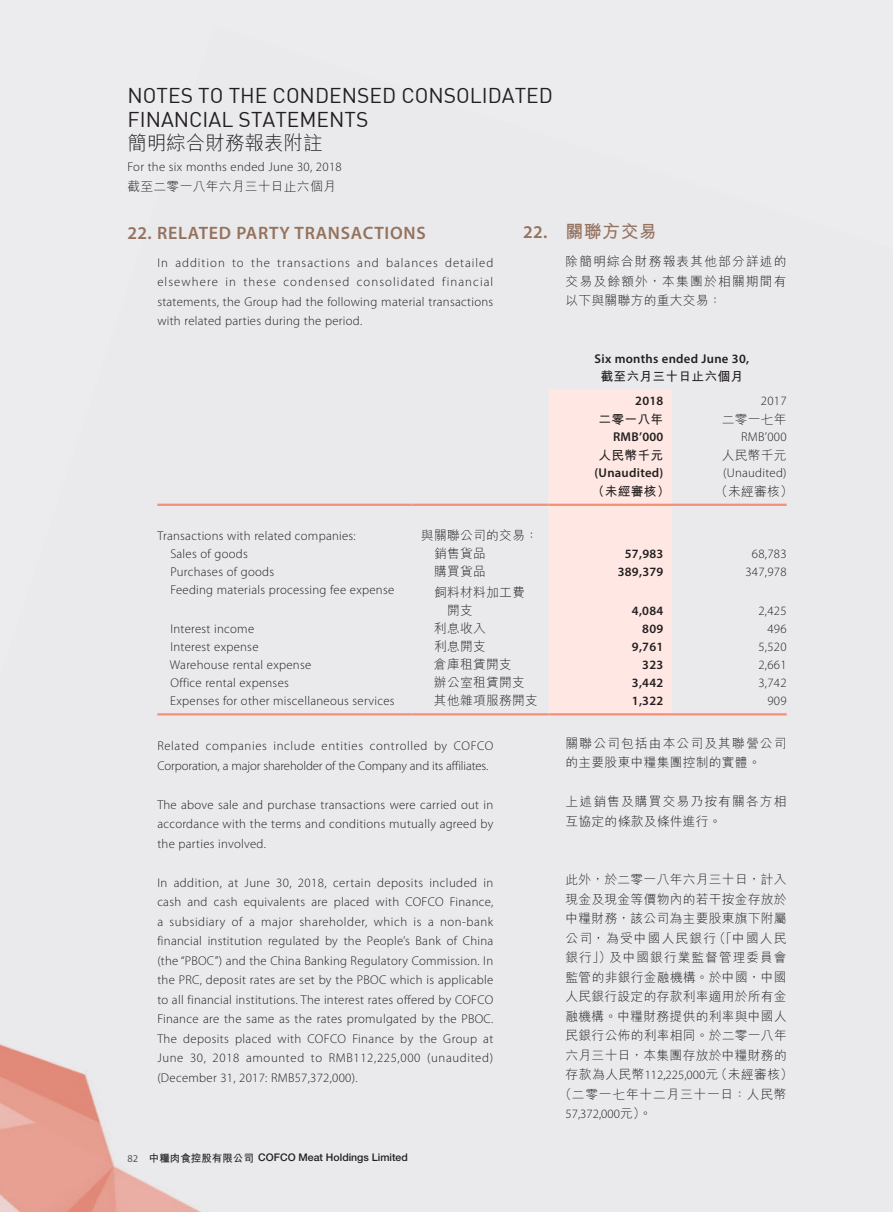
<style>
.page{position:relative;width:893px;height:1212px;background:#fff}
.page>*{position:absolute;margin:0;border:0;box-sizing:border-box;transform-origin:0 0}
.t1{font:21px/24px "DIN";color:#231f20}
.t2{font:300 19.5px "M Hei HK";color:#231f20}
.t3{font:600 18px "Myriad Pro";letter-spacing:.04em;color:#94725e}
.t4{font:700 18px "M Hei HK";letter-spacing:.02em;color:#94725e}
.t5{font:300 12.75px/19.5px "Myriad Pro";letter-spacing:.02em;color:#231f20;text-align:justify}
.t6{font:300 12.75px/19.5px "M Hei HK";letter-spacing:.025em;color:#231f20}
.t7{font:300 12.75px/19.5px "Myriad Pro";letter-spacing:-.01em;color:#231f20}
.t8{font:600 12.75px "Myriad Pro";letter-spacing:.02em;color:#231f20}
.t9{font:300 12.75px/19.5px "M Hei HK";letter-spacing:.09em;color:#231f20}
.t10{font:700 12.75px "M Hei HK";letter-spacing:.02em;color:#231f20}
.t11{font:500 10.5px "Helvetica Neue LT Std";color:#231f20}
.s1{font-family:"Myriad Pro";font-weight:600}
.s2{font-family:"Myriad Pro"}
.s3{font-family:"M Hei HK"}
.s4{font-family:"Myriad Pro";font-weight:400;color:#57585a}
.s5{font-family:"M Hei HK";font-weight:700}
</style>
<div class="page">
<div style="left:0;top:26px;width:893px;height:1186px;background:#eaeaec"></div>
<div style="left:549px;top:389px;width:123px;height:324px;background:#ffe8e4"></div>
<hr style="left:157px;top:504px;width:255px;height:2px;background:#f48f7c">
<hr style="left:412px;top:504px;width:137px;height:2px;background:#f48f7c">
<hr style="left:549px;top:504px;width:123px;height:2px;background:#f48f7c">
<hr style="left:672px;top:504px;width:115px;height:2px;background:#f48f7c">
<hr style="left:157px;top:713px;width:255px;height:2px;background:#f48f7c">
<hr style="left:412px;top:713px;width:137px;height:2px;background:#f48f7c">
<hr style="left:549px;top:713px;width:123px;height:2px;background:#f48f7c">
<hr style="left:672px;top:713px;width:115px;height:2px;background:#f48f7c">
<h1 class="t1" style="left:128px;top:83px;width:427px">NOTES TO THE CONDENSED CONSOLIDATED<br>FINANCIAL STATEMENTS</h1>
<h2 class="t2" style="left:128px;top:130px;width:196px">簡明綜合財務報表附註</h2>
<p class="t5" style="left:128px;top:157px;width:216px">For the six months ended June 30, 2018</p>
<p class="t6" style="left:128px;top:176px;width:210px">截至二零一八年六月三十日止六個月</p>
<h3 class="t3" style="left:128px;top:221px;width:300px">22. RELATED PARTY TRANSACTIONS</h3>
<p class="t5" style="left:157px;top:253px;width:338px">In addition to the transactions and balances detailed elsewhere in these condensed consolidated financial statements, the Group had the following material transactions with related parties during the period.</p>
<h3 class="t4" style="left:523px;top:218px;width:136px"><span class="s1">22.</span> 關聯方交易</h3>
<p class="t6" style="left:566px;top:251px;width:223px;text-align:justify">除簡明綜合財務報表其他部分詳述的交易及餘額外，本集團於相關期間有以下與關聯方的重大交易：</p>
<p class="t8" style="left:595px;top:350px;width:156px">Six months ended June 30,</p>
<p class="t10" style="left:600px;top:367px;width:144px">截至六月三十日止六個月</p>
<p class="t8" style="left:635px;top:393px;width:30px">2018</p>
<p class="t5" style="left:761px;top:391px;width:27px">2017</p>
<p class="t10" style="left:599px;top:410px;width:66px">二零一八年</p>
<p class="t6" style="left:722px;top:409px;width:66px">二零一七年</p>
<p class="t8" style="left:613px;top:429px;width:52px">RMB’000</p>
<p class="t5" style="left:741px;top:427px;width:47px">RMB’000</p>
<p class="t10" style="left:598px;top:446px;width:66px">人民幣千元</p>
<p class="t6" style="left:722px;top:445px;width:66px">人民幣千元</p>
<p class="t8" style="left:594px;top:465px;width:70px">(Unaudited)</p>
<p class="t5" style="left:723px;top:463px;width:65px">(Unaudited)</p>
<p class="t10" style="left:592px;top:482px;width:79px">（未經審核）</p>
<p class="t6" style="left:715px;top:481px;width:79px">（未經審核）</p>
<p class="t5" style="left:157px;top:526px;width:200px">Transactions with related companies:</p>
<p class="t6" style="left:421px;top:525px;width:118px">與關聯公司的交易：</p>
<p class="t5" style="left:170px;top:544px;width:79px">Sales of goods</p>
<p class="t6" style="left:434px;top:543px;width:53px">銷售貨品</p>
<p class="t8" style="left:625px;top:545px;width:40px">57,983</p>
<p class="t5" style="left:752px;top:544px;width:36px">68,783</p>
<p class="t5" style="left:170px;top:562px;width:105px">Purchases of goods</p>
<p class="t6" style="left:434px;top:561px;width:53px">購買貨品</p>
<p class="t8" style="left:618px;top:563px;width:47px">389,379</p>
<p class="t5" style="left:745px;top:562px;width:43px">347,978</p>
<p class="t5" style="left:170px;top:580px;width:225px">Feeding materials processing fee expense</p>
<p class="t6" style="left:447px;top:583px;width:79px;line-height:18px;text-indent:-13px">飼料材料加工費開支</p>
<p class="t8" style="left:632px;top:602px;width:33px">4,084</p>
<p class="t5" style="left:758px;top:601px;width:30px">2,425</p>
<p class="t5" style="left:170px;top:619px;width:85px">Interest income</p>
<p class="t6" style="left:434px;top:618px;width:53px">利息收入</p>
<p class="t8" style="left:642px;top:620px;width:23px">809</p>
<p class="t5" style="left:767px;top:619px;width:21px">496</p>
<p class="t5" style="left:170px;top:637px;width:90px">Interest expense</p>
<p class="t6" style="left:434px;top:636px;width:53px">利息開支</p>
<p class="t8" style="left:632px;top:638px;width:33px">9,761</p>
<p class="t5" style="left:758px;top:637px;width:30px">5,520</p>
<p class="t5" style="left:170px;top:655px;width:143px">Warehouse rental expense</p>
<p class="t6" style="left:434px;top:654px;width:79px">倉庫租賃開支</p>
<p class="t8" style="left:642px;top:656px;width:23px">323</p>
<p class="t5" style="left:758px;top:655px;width:30px">2,661</p>
<p class="t5" style="left:170px;top:673px;width:120px">Office rental expenses</p>
<p class="t6" style="left:434px;top:672px;width:92px">辦公室租賃開支</p>
<p class="t8" style="left:632px;top:674px;width:33px">3,442</p>
<p class="t5" style="left:758px;top:673px;width:30px">3,742</p>
<p class="t5" style="left:170px;top:691px;width:226px">Expenses for other miscellaneous services</p>
<p class="t6" style="left:434px;top:690px;width:105px">其他雜項服務開支</p>
<p class="t8" style="left:632px;top:692px;width:33px">1,322</p>
<p class="t5" style="left:767px;top:691px;width:21px">909</p>
<p class="t7" style="left:157px;top:736px;width:338px">Related companies include entities controlled by COFCO<br>Corporation, a major shareholder of the Company and its affiliates.</p>
<p class="t5" style="left:157px;top:795px;width:338px">The above sale and purchase transactions were carried out in accordance with the terms and conditions mutually agreed by the parties involved.</p>
<p class="t5" style="left:157px;top:873px;width:338px">In addition, at June 30, 2018, certain deposits included in cash and cash equivalents are placed with COFCO Finance, a subsidiary of a major shareholder, which is a non-bank financial institution regulated by the People’s Bank of China (the “PBOC”) and the China Banking Regulatory Commission. In the PRC, deposit rates are set by the PBOC which is applicable to all financial institutions. The interest rates offered by COFCO Finance are the same as the rates promulgated by the PBOC.<br>The deposits placed with COFCO Finance by the Group at June 30, 2018 amounted to RMB112,225,000 (unaudited) (December 31, 2017: RMB57,372,000).</p>
<p class="t9" style="left:566px;top:733px;width:223px">關聯公司包括由本公司及其聯營公司的主要股東中糧集團控制的實體。</p>
<p class="t9" style="left:566px;top:791px;width:223px">上述銷售及購買交易乃按有關各方相互協定的條款及條件進行。</p>
<p class="t6" style="left:559px;top:869px;width:235px;text-align:center">此外，於二零一八年六月三十日，計入現金及現金等價物內的若干按金存放於中糧財務，該公司為主要股東旗下附屬公司，為受中國人民銀行（「中國人民銀行」）及中國銀行業監督管理委員會監管的非銀行金融機構。於中國，中國人民銀行設定的存款利率適用於所有金融機構。中糧財務提供的利率與中國人民銀行公佈的利率相同。於二零一八年六月三十日，本集團存放於中糧財務的存款為人民幣<span class="s2">112,225,000</span>元（未經審核）（二零一七年十二月三十一日：人民幣</p>
<p class="t5" style="left:566px;top:1104px;width:88px">57,372,000<span class="s3">元）。</span></p>
<p class="t11" style="left:128px;top:1151px;width:282px"><span class="s4">82</span> <span class="s5">中糧肉食控股有限公司</span> COFCO Meat Holdings Limited</p>
</div>
